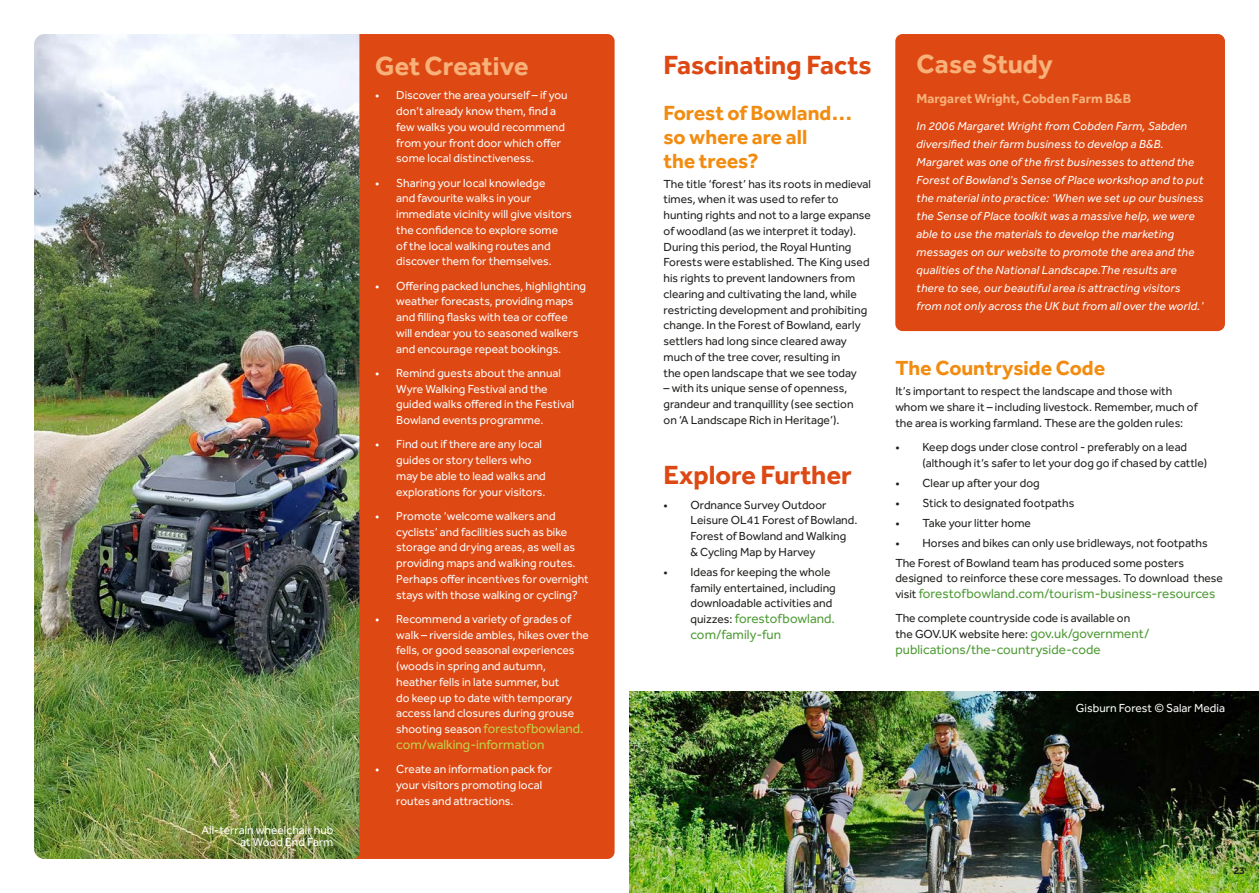
<style>
.page{position:relative;width:1259px;height:893px;background:#fff}
.page>*{position:absolute;margin:0;border:0;box-sizing:border-box;transform-origin:0 0}
.t1{font:700 27px "Effra";color:#dd4813}
.t2{font:700 27px "Effra";color:#f7b179}
.t3{font:700 21px/24px "Effra";color:#f28c10}
.t4{font:13.5px/15.8px "Effra";color:#4e9a34}
.t5{font:13.5px/15.8px "Effra";color:#c2d44a}
.t6{font:700 13.5px "Effra";color:#f7b179}
.t7{font:12px/15.8px "Effra";color:#1d1d1b}
.t8{font:12px/15.8px "Effra";color:#fff}
.t9{font:italic 12px/18px "Effra";letter-spacing:.01em;color:#fff}
.t10{font:700 10.5px "Effra";color:#1d1d1b}
.s1{font-size:12px;color:#fff}
.s2{font-size:12px;color:#1d1d1b}
.s3{font-size:13.5px;color:#4e9a34}
</style>
<div class="page">
<div style="left:341px;top:34px;width:273px;height:825px;background:#dd4813;border-radius:7px"></div>
<img style="left:629px;top:691px;width:630px;height:202px">
<div style="left:895px;top:34px;width:330px;height:297px;background:#dd4813;border-radius:7px"></div>
<img style="left:34px;top:34px;width:325px;height:825px">
<p class="t8" style="left:201px;top:825px;width:133px;line-height:12px;text-align:right">All-terrain wheelchair hub at Wood End Farm</p>
<h1 class="t2" style="left:375px;top:48px;width:155px">Get Creative</h1>
<p class="t8" style="left:396px;top:89px;width:173px;text-indent:-21px">• Discover the area yourself – if you don’t already know them, find a few walks you would recommend from your front door which offer some local distinctiveness.</p>
<p class="t8" style="left:396px;top:176px;width:177px;text-indent:-21px">• Sharing your local knowledge<br>and favourite walks in your immediate vicinity will give visitors the confidence to explore some of the local walking routes and discover them for themselves.</p>
<p class="t8" style="left:396px;top:279px;width:191px;text-indent:-21px">• Offering packed lunches, highlighting weather forecasts, providing maps and filling flasks with tea or coffee will endear you to seasoned walkers and encourage repeat bookings.</p>
<p class="t8" style="left:396px;top:366px;width:179px;text-indent:-21px">• Remind guests about the annual<br>Wyre Walking Festival and the guided walks offered in the Festival<br>Bowland events programme.</p>
<p class="t8" style="left:396px;top:438px;width:151px;text-indent:-21px">• Find out if there are any local guides or story tellers who may be able to lead walks and explorations for your visitors.</p>
<p class="t8" style="left:396px;top:509px;width:194px;text-indent:-21px">• Promote ‘welcome walkers and cyclists’ and facilities such as bike storage and drying areas, as well as providing maps and walking routes.<br>Perhaps offer incentives for overnight stays with those walking or cycling?</p>
<p class="t8" style="left:396px;top:612px;width:194px;text-indent:-21px">• Recommend a variety of grades of walk – riverside ambles, hikes over the fells, or good seasonal experiences (woods in spring and autumn, heather fells in late summer, but<br>do keep up to date with temporary access land closures during grouse</p>
<p class="t5" style="left:396px;top:722px;width:189px"><span class="s1">shooting season</span> forestofbowland. com/walking-information</p>
<p class="t8" style="left:396px;top:763px;width:158px;text-indent:-21px">• Create an information pack for your visitors promoting local routes and attractions.</p>
<h1 class="t1" style="left:663px;top:48px;width:209px">Fascinating Facts</h1>
<h2 class="t3" style="left:663px;top:102px;width:190px">Forest of Bowland… so where are all<br>the trees?</h2>
<p class="t7" style="left:663px;top:177px;width:209px">The title ‘forest’ has its roots in medieval times, when it was used to refer to hunting rights and not to a large expanse of woodland (as we interpret it today).<br>During this period, the Royal Hunting Forests were established. The King used his rights to prevent landowners from clearing and cultivating the land, while restricting development and prohibiting change. In the Forest of Bowland, early settlers had long since cleared away much of the tree cover, resulting in<br>the open landscape that we see today</p>
<p class="t7" style="left:663px;top:382px;width:191px">– with its unique sense of openness, grandeur and tranquillity (see section on ‘A Landscape Rich in Heritage’).</p>
<h1 class="t1" style="left:663px;top:458px;width:190px">Explore Further</h1>
<p class="t7" style="left:690px;top:498px;width:168px;text-indent:-27px">• Ordnance Survey Outdoor<br>Leisure OL41 Forest of Bowland.<br>Forest of Bowland and Walking<br>&amp; Cycling Map by Harvey</p>
<p class="t7" style="left:690px;top:565px;width:147px;text-indent:-27px">• Ideas for keeping the whole family entertained, including downloadable activities and</p>
<p class="t4" style="left:690px;top:612px;width:146px"><span class="s2">quizzes:</span> forestofbowland. com/family-fun</p>
<h1 class="t2" style="left:916px;top:47px;width:138px">Case Study</h1>
<p class="t6" style="left:916px;top:90px;width:216px">Margaret Wright, Cobden Farm B&amp;B</p>
<p class="t9" style="left:916px;top:118px;width:289px">In 2006 Margaret Wright from Cobden Farm, Sabden diversified their farm business to develop a B&amp;B.<br>Margaret was one of the first businesses to attend the Forest of Bowland's Sense of Place workshop and to put the material into practice: 'When we set up our business the Sense of Place toolkit was a massive help, we were able to use the materials to develop the marketing messages on our website to promote the area and the qualities of the National Landscape.The results are there to see, our beautiful area is attracting visitors from not only across the UK but from all over the world.'</p>
<h2 class="t3" style="left:895px;top:358px;width:211px">The Countryside Code</h2>
<p class="t7" style="left:895px;top:384px;width:304px">It’s important to respect the landscape and those with whom we share it – including livestock. Remember, much of the area is working farmland. These are the golden rules:</p>
<p class="t7" style="left:922px;top:440px;width:286px;text-indent:-27px">• Keep dogs under close control - preferably on a lead (although it’s safer to let your dog go if chased by cattle)</p>
<p class="t7" style="left:895px;top:476px;width:146px">• Clear up after your dog</p>
<p class="t7" style="left:895px;top:496px;width:180px">• Stick to designated footpaths</p>
<p class="t7" style="left:895px;top:516px;width:137px">• Take your litter home</p>
<p class="t7" style="left:895px;top:534px;width:314px;line-height:20px">• Horses and bikes can only use bridleways, not footpaths<br>The Forest of Bowland team has produced some posters</p>
<p class="t7" style="left:895px;top:572px;width:329px">designed to reinforce these core messages. To download these</p>
<p class="t4" style="left:895px;top:587px;width:321px"><span class="s2">visit</span> forestofbowland.com/tourism-business-resources</p>
<p class="t7" style="left:895px;top:612px;width:256px">The complete countryside code is available on the GOV.UK website here: <span class="s3">gov.uk/government/</span></p>
<p class="t4" style="left:895px;top:643px;width:207px">publications/the-countryside-code</p>
<p class="t8" style="left:1076px;top:701px;width:150px">Gisburn Forest © Salar Media</p>
<p class="t10" style="left:1233px;top:864px;width:13px">23</p>
</div>
